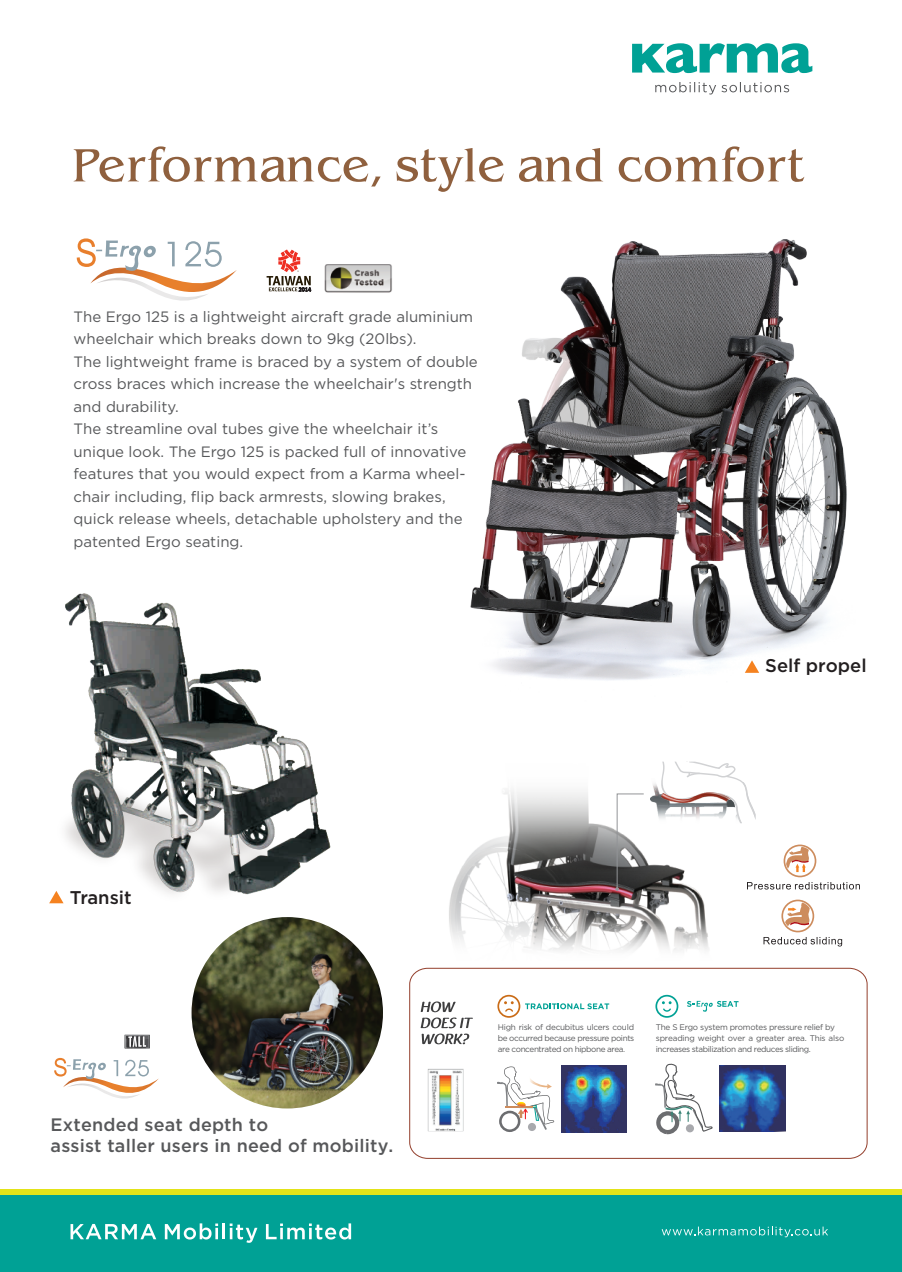
<style>
.page{position:relative;width:902px;height:1272px;background:#fff}
.page>*{position:absolute;margin:0;border:0;box-sizing:border-box;transform-origin:0 0}
.t1{font:500 18.45px "Gotham";color:#231f20}
.t2{font:500 18px/21.6px "Gotham";letter-spacing:.01em;color:#57585a}
.t3{font:15px/22.5px "Gotham";color:#57585a}
.t4{font:8.1px/10.9px "Gotham";letter-spacing:-.03em;color:#57585a}
.t5{font:8.1px/10.9px "Gotham";letter-spacing:-.05em;color:#57585a;text-align:justify}
</style>
<div class="page">
<svg style="left:763px;top:899px;width:79px;height:47px"></svg>
<svg style="left:747px;top:844px;width:112px;height:45px"></svg>
<div style="left:0;top:1190px;width:901px;height:81px;background:#00a195"></div>
<div style="left:0;top:1189px;width:901px;height:5px;background:#e2e318"></div>
<svg style="left:70px;top:1223px;width:86px;height:16px"></svg>
<svg style="left:165px;top:1223px;width:53px;height:16px"></svg>
<hr style="left:222px;top:1223px;width:3px;height:16px;background:#fff">
<svg style="left:230px;top:1223px;width:27px;height:19px"></svg>
<svg style="left:266px;top:1223px;width:85px;height:16px"></svg>
<svg style="left:661px;top:1226px;width:167px;height:11px"></svg>
<svg style="left:632px;top:43px;width:180px;height:30px"></svg>
<svg style="left:655px;top:82px;width:134px;height:12px"></svg>
<img style="left:449px;top:790px;width:260px;height:161px">
<svg style="left:615px;top:793px;width:29px;height:97px"></svg>
<img style="left:650px;top:783px;width:9px;height:40px">
<svg style="left:659px;top:761px;width:96px;height:62px"></svg>
<img style="left:662px;top:792px;width:68px;height:10px">
<img style="left:662px;top:794px;width:34px;height:7px">
<img style="left:702px;top:792px;width:28px;height:7px">
<svg style="left:77px;top:238px;width:160px;height:63px"></svg>
<svg style="left:74px;top:146px;width:729px;height:46px"></svg>
<svg style="left:266px;top:249px;width:45px;height:43px"></svg>
<img style="left:324px;top:264px;width:68px;height:29px">
<img style="left:465px;top:170px;width:382px;height:510px">
<img style="left:50px;top:593px;width:281px;height:311px">
<svg style="left:49px;top:890px;width:15px;height:13px"></svg>
<svg style="left:744px;top:660px;width:15px;height:12px"></svg>
<svg style="left:409px;top:968px;width:458px;height:190px"></svg>
<img style="left:428px;top:1068px;width:35px;height:63px">
<svg style="left:420px;top:1001px;width:53px;height:43px"></svg>
<svg style="left:498px;top:995px;width:21px;height:21px"></svg>
<div style="left:497px;top:994px;width:23px;height:23px;border:2px solid #ca6c17;border-radius:50%"></div>
<svg style="left:504px;top:1001px;width:9px;height:10px"></svg>
<svg style="left:656px;top:995px;width:21px;height:21px"></svg>
<div style="left:655px;top:994px;width:23px;height:23px;border:2px solid #00a195;border-radius:50%"></div>
<svg style="left:662px;top:999px;width:10px;height:12px"></svg>
<svg style="left:497px;top:1066px;width:57px;height:65px"></svg>
<svg style="left:654px;top:1063px;width:59px;height:73px"></svg>
<svg style="left:525px;top:1003px;width:84px;height:6px"></svg>
<img style="left:561px;top:1065px;width:65px;height:67px">
<img style="left:719px;top:1065px;width:66px;height:66px">
<svg style="left:687px;top:1000px;width:51px;height:12px"></svg>
<svg style="left:54px;top:1057px;width:105px;height:42px"></svg>
<svg style="left:125px;top:1034px;width:25px;height:14px"></svg>
<img style="left:191px;top:917px;width:192px;height:191px;border-radius:96px">
<p class="t3" style="left:74px;top:305px;width:405px">The Ergo 125 is a lightweight aircraft grade aluminium wheelchair which breaks down to 9kg (20lbs).<br>The lightweight frame is braced by a system of double cross braces which increase the wheelchair's strength and durability.<br>The streamline oval tubes give the wheelchair it’s unique look. The Ergo 125 is packed full of innovative features that you would expect from a Karma wheel&shy;chair including, flip back armrests, slowing brakes, quick release wheels, detachable upholstery and the patented Ergo seating.</p>
<p class="t1" style="left:765px;top:653px;width:103px">Self propel</p>
<p class="t1" style="left:70px;top:885px;width:63px">Transit</p>
<p class="t2" style="left:51px;top:1112px;width:344px">Extended seat depth to<br>assist taller users in need of mobility.</p>
<p class="t5" style="left:497px;top:1021px;width:138px">High risk of decubitus ulcers could be occurred because pressure points are concentrated on hipbone area.</p>
<p class="t4" style="left:655px;top:1021px;width:190px">The S Ergo system promotes pressure relief by spreading weight over a greater area. This also increases stabilization and reduces sliding.</p>
</div>
